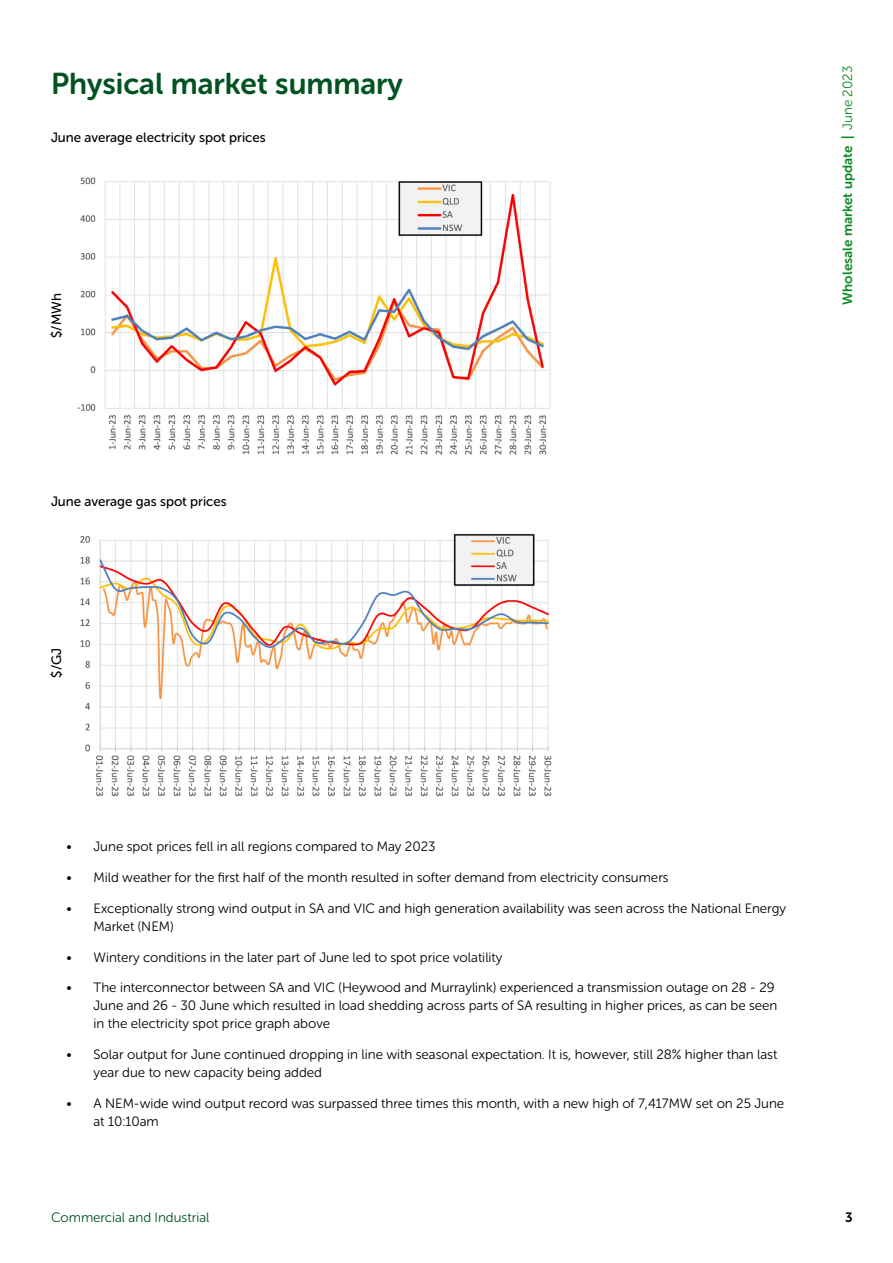
<style>
.page{position:relative;width:893px;height:1263px;background:#fff}
.page>*{position:absolute;margin:0;border:0;box-sizing:border-box;transform-origin:0 0}
.t1{font:30px "Museo Sans Rounded 700";color:#005321}
.t2{font:13.5px/18px "Museo Sans Rounded 300";color:#000}
.t3{font:13.5px "Museo Sans Rounded 500";color:#000}
.t4{font:13.5px "Museo Sans Rounded 700";color:#0d8924}
.t5{font:13.5px "Museo Sans Rounded 300";color:#005321}
.t6{font:13.5px "Museo Sans Rounded 300";color:#0d8924}
.t7{font:13.5px "Museo Sans Rounded 700";color:#000}
.s1{font-family:"Museo Sans Rounded 300"}
</style>
<div class="page">
<img style="left:77px;top:177px;width:474px;height:278px">
<img style="left:80px;top:533px;width:472px;height:264px">
<h1 class="t1" style="left:51px;top:67px;width:353px">Physical market summary</h1>
<p class="t3" style="left:51px;top:130px;width:216px">June average electricity spot prices</p>
<p class="t3" style="left:49px;top:338px;width:46px;rotate:-90deg">$/MWh</p>
<p class="t3" style="left:51px;top:494px;width:177px">June average gas spot prices</p>
<p class="t3" style="left:49px;top:678px;width:31px;rotate:-90deg">$/GJ</p>
<p class="t6" style="left:840px;top:130px;width:65px;rotate:-90deg">June 2023</p>
<p class="t4" style="left:840px;top:305px;width:238px;rotate:-90deg">Wholesale market update | <span class="s1">April 2023</span></p>
<p class="t2" style="left:67px;top:838px;width:371px">• June spot prices fell in all regions compared to May 2023</p>
<p class="t2" style="left:67px;top:868px;width:604px">• Mild weather for the first half of the month resulted in softer demand from electricity consumers</p>
<p class="t2" style="left:94px;top:899px;width:694px;text-indent:-27px">• Exceptionally strong wind output in SA and VIC and high generation availability was seen across the National Energy<br>Market (NEM)</p>
<p class="t2" style="left:67px;top:948px;width:438px">• Wintery conditions in the later part of June led to spot price volatility</p>
<p class="t2" style="left:94px;top:979px;width:685px;text-indent:-27px">• The interconnector between SA and VIC (Heywood and Murraylink) experienced a transmission outage on 28 - 29<br>June and 26 - 30 June which resulted in load shedding across parts of SA resulting in higher prices, as can be seen in the electricity spot price graph above</p>
<p class="t2" style="left:94px;top:1045px;width:685px;text-indent:-27px">• Solar output for June continued dropping in line with seasonal expectation. It is, however, still 28% higher than last year due to new capacity being added</p>
<p class="t2" style="left:94px;top:1094px;width:692px;text-indent:-27px">• A NEM-wide wind output record was surpassed three times this month, with a new high of 7,417MW set on 25 June at 10:10am</p>
<p class="t5" style="left:51px;top:1210px;width:160px">Commercial and Industrial</p>
<p class="t7" style="left:845px;top:1210px;width:9px">3</p>
</div>
